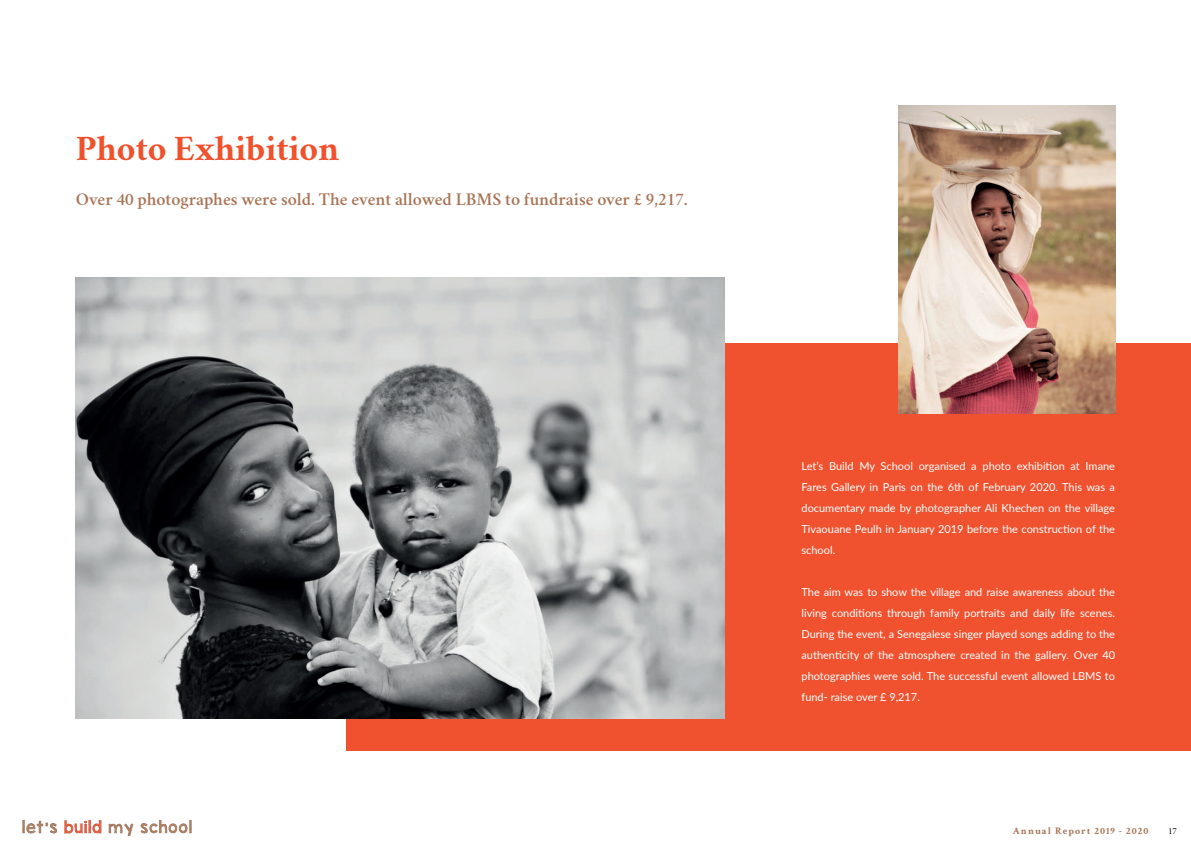
<style>
.page{position:relative;width:1191px;height:842px;background:#fff}
.page>*{position:absolute;margin:0;border:0;box-sizing:border-box;transform-origin:0 0}
.t1{font:700 36px "Crimson";color:#f0512d}
.t2{font:600 18px "Crimson";color:#a97456}
.t3{font:11px/21px "Lato";color:#fff;text-align:justify}
.t4{font:700 10px "Crimson Text";letter-spacing:.1em;color:#a97555}
.t5{font:9px "Crimson";color:#000001}
</style>
<div class="page">
<img style="left:22px;top:820px;width:170px;height:16px">
<div style="left:346px;top:344px;width:845px;height:407px;background:#f0522f"></div>
<img style="left:76px;top:277px;width:649px;height:441px">
<img style="left:898px;top:106px;width:217px;height:308px">
<h1 class="t1" style="left:76px;top:121px;width:265px">Photo Exhibition</h1>
<h2 class="t2" style="left:76px;top:186px;width:613px">Over 40 photographes were sold. The event allowed LBMS to fundraise over £ 9,217.</h2>
<p class="t3" style="left:801px;top:455px;width:315px">Let’s Build My School organised a photo exhibition at Imane Fares Gallery in Paris on the 6th of February 2020. This was a documentary made by photographer Ali Khechen on the village Tivaouane Peulh in January 2019 before the construction of the school.</p>
<p class="t3" style="left:801px;top:581px;width:315px">The aim was to show the village and raise awareness about the living conditions through family portraits and daily life scenes.<br>During the event, a Senegalese singer played songs adding to the authenticity of the atmosphere created in the gallery. Over 40 photographies were sold. The successful event allowed LBMS to fund- raise over £ 9,217.</p>
<p class="t4" style="left:1013px;top:824px;width:137px">Annual Report 2019 - 2020</p>
<p class="t5" style="left:1168px;top:824px;width:10px">17</p>
</div>
